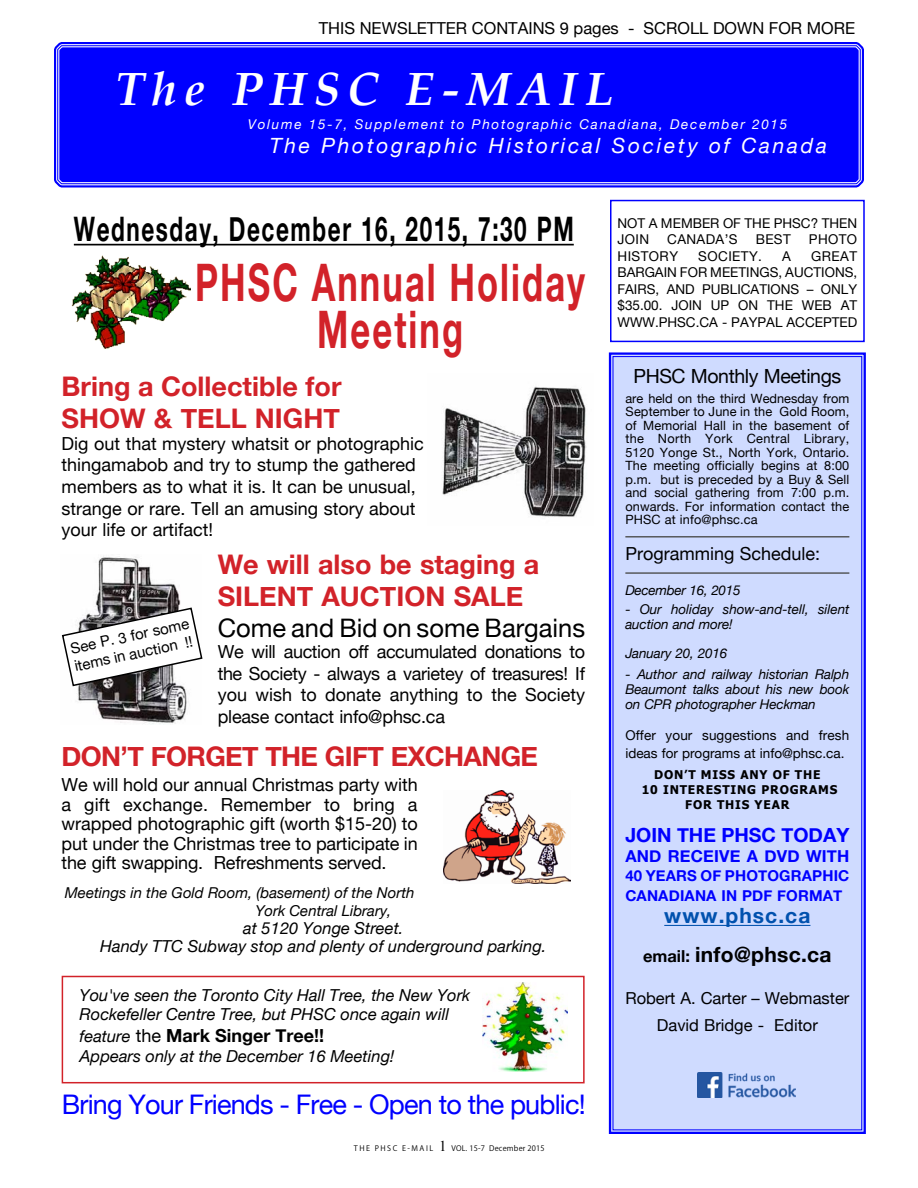
<style>
.page{position:relative;width:918px;height:1188px;background:#fff}
.page>*{position:absolute;margin:0;border:0;box-sizing:border-box;transform-origin:0 0}
.t1{font:700 51.75px/46.5px "Helvetica Neue";letter-spacing:.06em;color:#d22229;text-align:center;scale:.67 1}
.t2{font:italic 700 46.5px "Palatino";letter-spacing:.16em;color:#fff}
.t3{font:700 33.75px "Helvetica Neue";letter-spacing:.07em;color:#000;scale:.67 1}
.t4{font:700 27px/32.4px "Helvetica Neue";color:#d22229}
.t5{font:27px "Helvetica Neue";letter-spacing:-.03em;color:#00f}
.t6{font:700 27px "Helvetica Neue";letter-spacing:-.025em;color:#d22229}
.t7{font:25.5px "Helvetica Neue";color:#000}
.t8{font:italic 21px "Helvetica Neue";letter-spacing:.13em;color:#fff}
.t9{font:700 21px/39px "Helvetica Neue";letter-spacing:.015em;color:#000;text-align:center}
.t10{font:19.5px "Helvetica Neue";letter-spacing:-.02em;color:#000}
.t11{font:700 19.5px "Helvetica Neue";color:#00f}
.t12{font:18px/21.6px "Helvetica Neue";color:#000;text-align:justify}
.t13{font:700 18px "Helvetica Neue";color:#000}
.t14{font:italic 16.5px/18px "Helvetica Neue";color:#000;text-align:center}
.t15{font:16.5px/27px "Helvetica Neue";color:#000;text-align:center}
.t16{font:700 16.5px "Helvetica Neue";letter-spacing:.01em;color:#00f}
.t17{font:italic 15px/18px "Helvetica Neue";color:#000}
.t18{font:700 15px/19.5px "Helvetica Neue";letter-spacing:.01em;color:#00f}
.t19{font:15px/18px "Helvetica Neue";color:#000}
.t20{font:13.5px/16.5px "Helvetica Neue";color:#000}
.t21{font:italic 13.5px/15px "Helvetica Neue";letter-spacing:-.01em;color:#000}
.t22{font:italic 13.5px "Helvetica Neue";letter-spacing:.13em;color:#fff}
.t23{font:13.5px "Helvetica Neue";letter-spacing:.03em;color:#000}
.t24{font:12.75px/13.5px "Helvetica Neue";letter-spacing:.01em;color:#000;text-align:justify}
.t25{font:700 12px/15px "Tahoma";letter-spacing:.07em;color:#000;text-align:center}
.t26{font:7.5px "Koz Go Pr 6 N";letter-spacing:.025em;color:#000}
.s1{font-weight:400;font-style:italic;font-size:16.5px}
.s2{font-weight:400}
.s3{font-family:"Times New Roman";font-size:15px}
.s4{color:#fff}
.s5{color:#0051ae}
.s6{font-size:16.5px}
</style>
<div class="page">
<img style="left:78px;top:556px;width:109px;height:168px">
<div style="left:608px;top:352px;width:258px;height:782px;background:#cfdbff"></div>
<div style="left:613px;top:356px;width:249px;height:774px;border:1px solid #00f"></div>
<div style="left:610px;top:200px;width:255px;height:142px;border:2px solid #00f"></div>
<svg style="left:54px;top:42px;width:810px;height:146px;background:#4747ff"></svg>
<svg style="left:56px;top:45px;width:805px;height:140px;background:#6363ff"></svg>
<div style="left:57px;top:46px;width:803px;height:137px;background:#00f"></div>
<img style="left:698px;top:1073px;width:98px;height:25px">
<img style="left:72px;top:255px;width:118px;height:93px">
<hr style="left:74px;top:244px;width:500px;height:1px;background:#000">
<img style="left:442px;top:386px;width:145px;height:131px">
<img style="left:444px;top:791px;width:126px;height:93px">
<div style="left:62px;top:976px;width:523px;height:107px;border:2px solid #d22229"></div>
<img style="left:482px;top:983px;width:86px;height:88px">
<svg style="left:61px;top:607px;width:142px;height:80px"></svg>
<p class="t15" style="left:319px;top:15px;width:538px">THIS NEWSLETTER CONTAINS 9 pages - SCROLL DOWN FOR MORE</p>
<h2 class="t2" style="left:116px;top:53px;width:499px">The PHSC E-MAIL</h2>
<p class="t22" style="left:248px;top:116px;width:541px">Volume 15-7, Supplement to Photographic Canadiana, December 2015</p>
<p class="t8" style="left:270px;top:133px;width:559px">The Photographic Historical Society of Canada</p>
<h3 class="t3" style="left:74px;top:208px;width:748px">Wednesday, December 16, 2015, 7:30 PM</h3>
<h1 class="t1" style="left:195px;top:258px;width:583px">PHSC Annual Holiday<br>Meeting</h1>
<h3 class="t4" style="left:62px;top:369px;width:281px">Bring a Collectible for<br>SHOW &amp; TELL NIGHT</h3>
<p class="t12" style="left:62px;top:432px;width:364px;text-align:left">Dig out that mystery whatsit or photographic thingamabob and try to stump the gathered members as to what it is. It can be unusual, strange or rare. Tell an amusing story about your life or artifact!</p>
<h3 class="t4" style="left:218px;top:547px;width:323px">We will also be staging a<br>SILENT AUCTION SALE</h3>
<h3 class="t7" style="left:218px;top:612px;width:369px">Come and Bid on some Bargains</h3>
<p class="t12" style="left:218px;top:641px;width:369px">We will auction off accumulated donations to the Society - always a varietey of treasures! If you wish to donate anything to the Society please contact info@phsc.ca</p>
<h3 class="t6" style="left:62px;top:740px;width:478px">DON’T FORGET THE GIFT EXCHANGE</h3>
<p class="t12" style="left:62px;top:775px;width:358px;line-height:19.5px">We will hold our annual Christmas party with a gift exchange. Remember to bring a wrapped photographic gift (worth $15-20) to put under the Christmas tree to participate in the gift swapping. Refreshments served.</p>
<p class="t17" style="left:255px;top:883px;width:161px;text-indent:-190px">Meetings in the Gold Room, (basement) of the North<br>York Central Library,</p>
<p class="t14" style="left:100px;top:919px;width:448px">at 5120 Yonge Street.<br>Handy TTC Subway stop and plenty of underground parking.</p>
<p class="t19" style="left:69px;top:639px;width:122px;rotate:-12deg">See P. 3 for some items in auction !!</p>
<p class="t14" style="left:80px;top:985px;width:392px;line-height:19.8px;text-align:left">You've seen the Toronto City Hall Tree, the New York<br>Rockefeller Centre Tree, but PHSC once again will</p>
<p class="t13" style="left:80px;top:1024px;width:246px"><span class="s1">feature</span> <span class="s2">the</span> Mark Singer Tree!!</p>
<p class="t14" style="left:80px;top:1047px;width:316px">Appears only at the December 16 Meeting!</p>
<h3 class="t5" style="left:62px;top:1088px;width:525px">Bring Your Friends - Free - Open to the public!</h3>
<p class="t26" style="left:354px;top:1144px;width:213px">T H E P H S C E - M A I L <span class="s3">1</span> VOL. 15-7 December 2015 <span class="s4">.. ..</span></p>
<p class="t20" style="left:618px;top:215px;width:241px">NOT A MEMBER OF THE PHSC? THEN<br>JOIN</p>
<p class="t20" style="left:667px;top:231px;width:72px">CANADA’S</p>
<p class="t20" style="left:756px;top:231px;width:37px">BEST</p>
<p class="t20" style="left:809px;top:231px;width:50px">PHOTO</p>
<p class="t23" style="left:618px;top:248px;width:62px">HISTORY</p>
<p class="t23" style="left:698px;top:248px;width:65px">SOCIETY.</p>
<p class="t20" style="left:782px;top:248px;width:10px">A</p>
<p class="t20" style="left:618px;top:248px;width:241px;text-align:justify;text-indent:194px">GREAT BARGAIN FOR MEETINGS, AUCTIONS, FAIRS, AND PUBLICATIONS – ONLY $35.00. JOIN UP ON THE WEB AT WWW.PHSC.CA - PAYPAL ACCEPTED</p>
<p class="t10" style="left:633px;top:364px;width:209px">PHSC Monthly Meetings</p>
<p class="t24" style="left:625px;top:391px;width:226px">are held on the third Wednesday from September to June in the Gold Room, of Memorial Hall in the basement of the North York Central Library, 5120 Yonge St., North York, Ontario.<br>The meeting officially begins at 8:00 p.m. but is preceded by a Buy &amp; Sell and social gathering from 7:00 p.m. onwards. For information contact the PHSC at info@phsc.ca</p>
<p class="t12" style="left:625px;top:543px;width:196px">Programming Schedule:</p>
<p class="t21" style="left:625px;top:582px;width:117px">December 16, 2015</p>
<p class="t21" style="left:625px;top:602px;width:226px">- Our holiday show-and-tell, silent auction and more!</p>
<p class="t21" style="left:625px;top:645px;width:104px">January 20, 2016</p>
<p class="t21" style="left:625px;top:666px;width:225px;text-align:justify">- Author and railway historian Ralph Beaumont talks about his new book on CPR photographer Heckman</p>
<p class="t20" style="left:625px;top:726px;width:225px;line-height:18px">Offer your suggestions and fresh ideas for programs at info@phsc.ca.</p>
<p class="t25" style="left:642px;top:768px;width:197px">DON’T MISS ANY OF THE<br>10 INTERESTING PROGRAMS<br>FOR THIS YEAR</p>
<p class="t11" style="left:625px;top:823px;width:225px">JOIN THE PHSC TODAY</p>
<p class="t16" style="left:625px;top:846px;width:226px">AND RECEIVE A DVD WITH</p>
<p class="t18" style="left:625px;top:866px;width:226px">40 YEARS OF PHOTOGRAPHIC<br>CANADIANA IN PDF FORMAT</p>
<p class="t9" style="left:643px;top:896px;width:190px"><span class="s5">www.phsc.ca </span><span class="s6">email:</span> info@phsc.ca</p>
<p class="t15" style="left:625px;top:985px;width:225px">Robert A. Carter – Webmaster<br>David Bridge - Editor</p>
</div>
